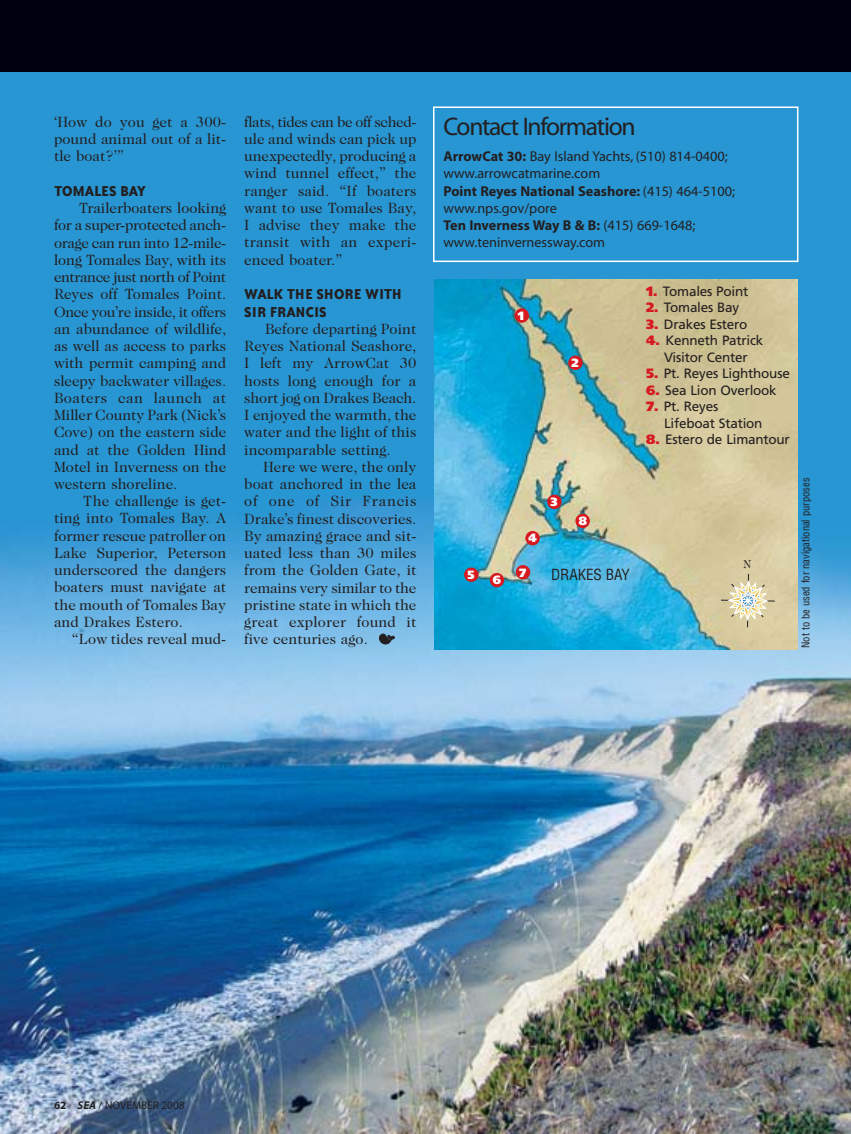
<style>
.page{position:relative;width:851px;height:1134px;background:#fff}
.page>*{position:absolute;margin:0;border:0;box-sizing:border-box;transform-origin:0 0}
.t1{font:25.5px "Myriad";letter-spacing:-.05em;color:#231f20}
.t2{font:700 16.5px/17.2px "Bailey Sans ITC";letter-spacing:.005em;color:#231f20}
.t3{font:700 16.5px "Bailey Sans ITC";letter-spacing:-.015em;color:#231f20}
.t4{font:15px/17.2px "Caslon Two Twenty Four";letter-spacing:.005em;color:#231f20;text-align:justify}
.t5{font:condensed 15px "Helvetica";color:#231f20}
.t6{font:14.25px/17.2px "Myriad";color:#231f20}
.t7{font:13.5px/16.5px "Frutiger";letter-spacing:-.015em;color:#231f20;text-align:center}
.t8{font:900 12px "Frutiger";color:#fff}
.t9{font:11.25px "Myriad";color:#231f20}
.t10{font:condensed 10.5px "Helvetica";color:#231f20}
.s1{font-weight:700}
.s2{font-weight:900;color:#d71920}
.s3{font-weight:700;font-style:italic}
</style>
<div class="page">
<img style="left:0;top:72px;width:850px;height:1062px">
<svg style="left:379px;top:634px;width:16px;height:10px"></svg>
<div style="left:0;top:0;width:850px;height:72px;background:#00000e"></div>
<div style="left:433px;top:106px;width:365px;height:156px;border:2px solid #fff"></div>
<img style="left:434px;top:280px;width:363px;height:369px">
<svg style="left:720px;top:574px;width:55px;height:54px"></svg>
<div style="left:514px;top:308px;width:15px;height:15px;background:#d71920;border-radius:50%"></div>
<div style="left:568px;top:356px;width:14px;height:14px;background:#d71920;border-radius:50%"></div>
<div style="left:547px;top:495px;width:14px;height:14px;background:#d71920;border-radius:50%"></div>
<div style="left:575px;top:514px;width:15px;height:14px;background:#d71920;border-radius:50%"></div>
<div style="left:525px;top:531px;width:14px;height:14px;background:#d71920;border-radius:50%"></div>
<div style="left:464px;top:568px;width:14px;height:14px;background:#d71920;border-radius:50%"></div>
<div style="left:489px;top:573px;width:15px;height:14px;background:#d71920;border-radius:50%"></div>
<div style="left:516px;top:565px;width:14px;height:14px;background:#d71920;border-radius:50%"></div>
<svg style="left:743px;top:560px;width:8px;height:8px"></svg>
<p class="t4" style="left:54px;top:114px;width:174px">‘How do you get a 300- pound animal out of a lit&shy;tle boat?’”</p>
<p class="t3" style="left:54px;top:186px;width:93px">TOMALES BAY</p>
<p class="t4" style="left:54px;top:200px;width:174px;text-indent:25px">Trailerboaters looking for a super-protected anch&shy;orage can run into 12-mile&shy;long Tomales Bay, with its entrance just north of Point Reyes off Tomales Point.<br>Once you’re inside, it offers an abundance of wildlife, as well as access to parks with permit camping and sleepy backwater villages.<br>Boaters can launch at Miller County Park (Nick’s Cove) on the eastern side and at the Golden Hind Motel in Inverness on the western shoreline.</p>
<p class="t4" style="left:54px;top:494px;width:174px;text-indent:29px">The challenge is get&shy;ting into Tomales Bay. A former rescue patroller on Lake Superior, Peterson underscored the dangers boaters must navigate at the mouth of Tomales Bay and Drakes Estero.</p>
<p class="t4" style="left:72px;top:632px;width:156px">“Low tides reveal mud-</p>
<p class="t4" style="left:244px;top:114px;width:174px">flats, tides can be off sched&shy;ule and winds can pick up unexpectedly, producing a wind tunnel effect,” the ranger said. “If boaters want to use Tomales Bay, I advise they make the transit with an experi&shy;enced boater.”</p>
<p class="t2" style="left:244px;top:288px;width:159px">WALK THE SHORE WITH<br>SIR FRANCIS</p>
<p class="t4" style="left:244px;top:321px;width:174px;text-indent:21px">Before departing Point Reyes National Seashore, I left my ArrowCat 30 hosts long enough for a short jog on Drakes Beach.<br>I enjoyed the warmth, the water and the light of this incomparable setting.</p>
<p class="t4" style="left:244px;top:459px;width:174px;text-indent:19px">Here we were, the only boat anchored in the lea of one of Sir Francis Drake’s finest discoveries.<br>By amazing grace and sit&shy;uated less than 30 miles from the Golden Gate, it remains very similar to the pristine state in which the great explorer found it five centuries ago.</p>
<h1 class="t1" style="left:443px;top:117px;width:193px">Contact Information</h1>
<p class="t6" style="left:443px;top:149px;width:293px"><span class="s1">ArrowCat 30:</span> Bay Island Yachts, (510) 814-0400; www.arrowcatmarine.com<br><span class="s1">Point Reyes National Seashore:</span> (415) 464-5100; www.nps.gov/pore<br><span class="s1">Ten Inverness Way B &amp; B:</span> (415) 669-1648; www.teninvernessway.com</p>
<p class="t8" style="left:467px;top:570px;width:9px">5</p>
<p class="t8" style="left:493px;top:575px;width:10px">6</p>
<p class="t8" style="left:518px;top:311px;width:8px">1</p>
<p class="t8" style="left:571px;top:358px;width:9px">2</p>
<p class="t8" style="left:528px;top:533px;width:10px">4</p>
<p class="t8" style="left:519px;top:568px;width:9px">7</p>
<p class="t8" style="left:550px;top:497px;width:9px">3</p>
<p class="t8" style="left:578px;top:516px;width:10px">8</p>
<p class="t5" style="left:551px;top:569px;width:80px">DRAKES BAY</p>
<p class="t7" style="left:646px;top:284px;width:104px"><span class="s2">1.</span> Tomales Point</p>
<p class="t7" style="left:646px;top:300px;width:95px"><span class="s2">2.</span> Tomales Bay</p>
<p class="t7" style="left:646px;top:317px;width:103px"><span class="s2">3.</span> Drakes Estero</p>
<p class="t7" style="left:646px;top:333px;width:119px"><span class="s2">4.</span> Kenneth Patrick<br>Visitor Center</p>
<p class="t7" style="left:646px;top:366px;width:145px"><span class="s2">5.</span> Pt. Reyes Lighthouse</p>
<p class="t7" style="left:646px;top:383px;width:132px"><span class="s2">6.</span> Sea Lion Overlook</p>
<p class="t7" style="left:664px;top:399px;width:100px;text-align:left;text-indent:-18px"><span class="s2">7.</span> Pt. Reyes<br>Lifeboat Station</p>
<p class="t7" style="left:646px;top:432px;width:145px"><span class="s2">8.</span> Estero de Limantour</p>
<p class="t10" style="left:801px;top:648px;width:172px;rotate:-90deg">Not to be used for navigational purposes</p>
<p class="t9" style="left:54px;top:1101px;width:132px"><span class="s1">62</span> <span class="s3">SEA</span> / NOVEMBER 2008</p>
</div>
